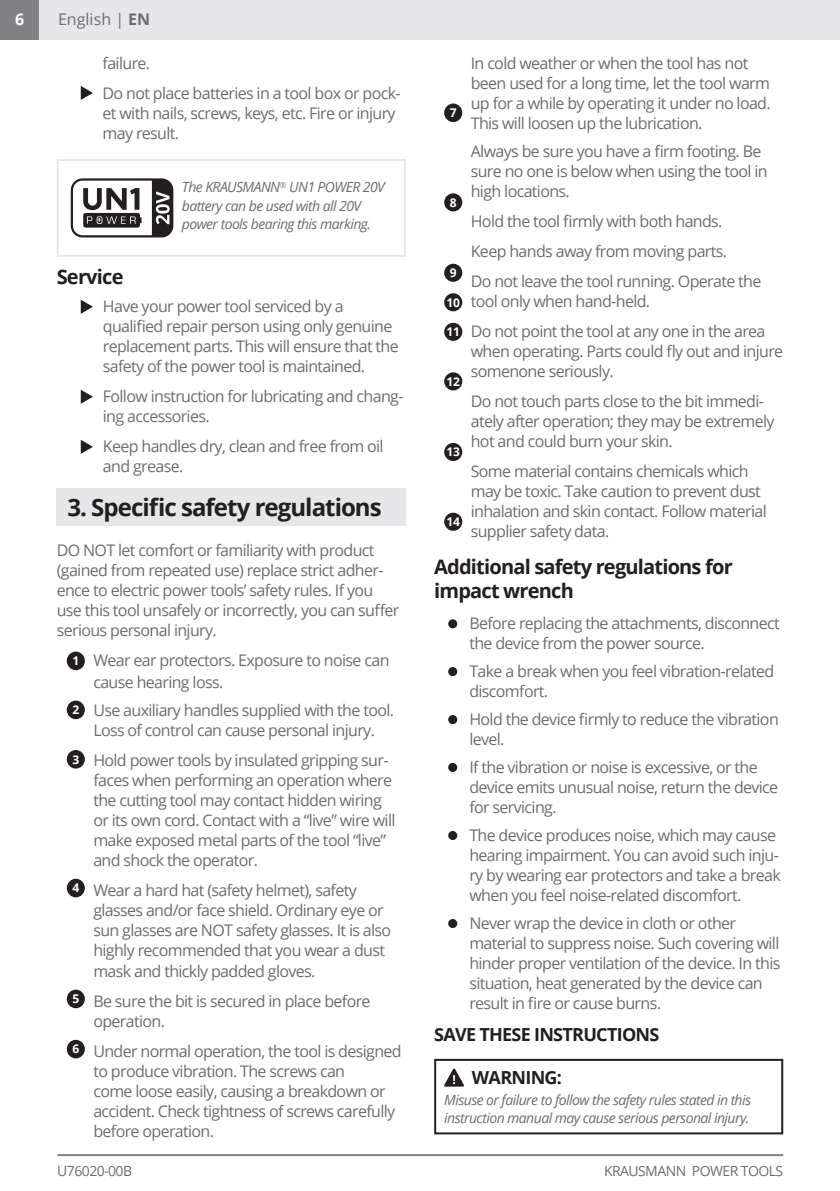
<style>
.page{position:relative;width:840px;height:1191px;background:#fff}
.page>*{position:absolute;margin:0;border:0;box-sizing:border-box;transform-origin:0 0}
.t1{font:700 24px "Open Sans";letter-spacing:-.04em;color:#231f20}
.t2{font:700 20px/24px "Open Sans";letter-spacing:-.04em;color:#231f20}
.t3{font:700 18px "Open Sans";letter-spacing:-.04em;color:#231f20}
.t4{font:16px/20px "Open Sans";letter-spacing:-.04em;color:#6c6d70}
.t5{font:16px "Open Sans";color:#6c6d70}
.t6{font:700 16px "Open Sans";color:#fff}
.t7{font:italic 14px/18px "Open Sans";letter-spacing:-.04em;color:#6c6d70}
.t8{font:14px "Open Sans";letter-spacing:-.04em;color:#6c6d70}
.t9{font:700 12px "Open Sans";color:#fff}
.s1{font-weight:700}
</style>
<div class="page">
<div style="left:0;top:0;width:40px;height:40px;background:#808285"></div>
<hr style="left:57px;top:1154px;width:725px;height:2px;background:#808285">
<svg style="left:81px;top:86px;width:12px;height:14px"></svg>
<svg style="left:81px;top:390px;width:12px;height:14px"></svg>
<svg style="left:81px;top:440px;width:12px;height:14px"></svg>
<svg style="left:81px;top:300px;width:12px;height:14px"></svg>
<div style="left:57px;top:488px;width:348px;height:38px;background:#e6e7e9"></div>
<div style="left:67px;top:1039px;width:18px;height:19px;background:#231f20;border-radius:50%"></div>
<div style="left:67px;top:878px;width:18px;height:19px;background:#231f20;border-radius:50%"></div>
<div style="left:67px;top:750px;width:18px;height:18px;background:#231f20;border-radius:50%"></div>
<div style="left:444px;top:193px;width:18px;height:18px;background:#231f20;border-radius:50%"></div>
<div style="left:444px;top:293px;width:18px;height:18px;background:#231f20;border-radius:50%"></div>
<div style="left:444px;top:323px;width:18px;height:18px;background:#231f20;border-radius:50%"></div>
<div style="left:444px;top:372px;width:18px;height:18px;background:#231f20;border-radius:50%"></div>
<div style="left:444px;top:443px;width:18px;height:18px;background:#231f20;border-radius:50%"></div>
<div style="left:444px;top:513px;width:18px;height:18px;background:#231f20;border-radius:50%"></div>
<div style="left:444px;top:264px;width:18px;height:18px;background:#231f20;border-radius:50%"></div>
<div style="left:67px;top:989px;width:18px;height:19px;background:#231f20;border-radius:50%"></div>
<div style="left:444px;top:103px;width:18px;height:19px;background:#231f20;border-radius:50%"></div>
<div style="left:67px;top:651px;width:18px;height:19px;background:#231f20;border-radius:50%"></div>
<div style="left:67px;top:700px;width:18px;height:19px;background:#231f20;border-radius:50%"></div>
<div style="left:448px;top:619px;width:9px;height:9px;background:#231f20;border-radius:50%"></div>
<div style="left:448px;top:667px;width:9px;height:9px;background:#231f20;border-radius:50%"></div>
<div style="left:448px;top:715px;width:9px;height:9px;background:#231f20;border-radius:50%"></div>
<div style="left:448px;top:763px;width:9px;height:9px;background:#231f20;border-radius:50%"></div>
<div style="left:448px;top:831px;width:9px;height:9px;background:#231f20;border-radius:50%"></div>
<div style="left:448px;top:919px;width:9px;height:9px;background:#231f20;border-radius:50%"></div>
<div style="left:434px;top:1058px;width:348px;height:76px;border:2px solid #231f20"></div>
<svg style="left:444px;top:1068px;width:20px;height:18px"></svg>
<div style="left:57px;top:159px;width:348px;height:98px;border:2px solid #e6e7e9"></div>
<svg style="left:71px;top:178px;width:102px;height:59px"></svg>
<div style="left:40px;top:0;width:799px;height:40px;background:#e6e7e9"></div>
<p class="t6" style="left:15px;top:8px;width:11px">6</p>
<p class="t5" style="left:58px;top:8px;width:94px">English | <span class="s1">EN</span></p>
<p class="t4" style="left:102px;top:48px;width:299px;line-height:30px">failure.<br>Do not place batteries in a tool box or pock-</p>
<p class="t4" style="left:102px;top:103px;width:294px">et with nails, screws, keys, etc. Fire or injury may result.</p>
<p class="t2" style="left:57px;top:264px;width:68px">Service</p>
<p class="t7" style="left:182px;top:178px;width:204px">The KRAUSMANN<sup>®</sup> UN1 POWER 20V battery can be used with all 20V power tools bearing this marking.</p>
<p class="t4" style="left:103px;top:296px;width:297px">Have your power tool serviced by a qualified repair person using only genuine replacement parts. This will ensure that the safety of the power tool is maintained.</p>
<p class="t4" style="left:103px;top:386px;width:302px">Follow instruction for lubricating and chang&shy;ing accessories.</p>
<p class="t4" style="left:103px;top:436px;width:282px">Keep handles dry, clean and free from oil and grease.</p>
<h1 class="t1" style="left:67px;top:490px;width:316px">3. Specific safety regulations</h1>
<p class="t4" style="left:57px;top:539px;width:344px">DO NOT let comfort or familiarity with product (gained from repeated use) replace strict adher&shy;ence to electric power tools’ safety rules. If you use this tool unsafely or incorrectly, you can suffer serious personal injury.</p>
<p class="t9" style="left:72px;top:652px;width:8px">1</p>
<p class="t9" style="left:72px;top:701px;width:8px">2</p>
<p class="t9" style="left:72px;top:750px;width:8px">3</p>
<p class="t9" style="left:72px;top:879px;width:8px">4</p>
<p class="t9" style="left:72px;top:990px;width:8px">5</p>
<p class="t9" style="left:72px;top:1040px;width:8px">6</p>
<p class="t4" style="left:93px;top:649px;width:297px;line-height:22px">Wear ear protectors. Exposure to noise can cause hearing loss.</p>
<p class="t4" style="left:93px;top:700px;width:302px">Use auxiliary handles supplied with the tool.<br>Loss of control can cause personal injury.</p>
<p class="t4" style="left:93px;top:750px;width:303px">Hold power tools by insulated gripping sur&shy;faces when performing an operation where the cutting tool may contact hidden wiring or its own cord. Contact with a “live” wire will make exposed metal parts of the tool “live” and shock the operator.</p>
<p class="t4" style="left:93px;top:880px;width:299px">Wear a hard hat (safety helmet), safety glasses and/or face shield. Ordinary eye or sun glasses are NOT safety glasses. It is also highly recommended that you wear a dust mask and thickly padded gloves.</p>
<p class="t4" style="left:93px;top:990px;width:278px">Βe sure the bit is secured in place before operation.</p>
<p class="t4" style="left:93px;top:1040px;width:310px">Under normal operation, the tool is designed to produce vibration. The screws can<br>come loose easily, causing a breakdown or accident. Check tightness of screws carefully before operation.</p>
<p class="t9" style="left:449px;top:104px;width:8px">7</p>
<p class="t9" style="left:449px;top:194px;width:8px">8</p>
<p class="t9" style="left:449px;top:264px;width:8px">9</p>
<p class="t9" style="left:446px;top:294px;width:15px">10</p>
<p class="t9" style="left:446px;top:323px;width:15px">11</p>
<p class="t9" style="left:446px;top:373px;width:15px">12</p>
<p class="t9" style="left:446px;top:443px;width:15px">13</p>
<p class="t9" style="left:446px;top:513px;width:15px">14</p>
<p class="t4" style="left:470px;top:53px;width:301px">In cold weather or when the tool has not been used for a long time, let the tool warm up for a while by operating it under no load.<br>This will loosen up the lubrication.</p>
<p class="t4" style="left:470px;top:141px;width:298px">Always be sure you have a firm footing. Be sure no one is below when using the tool in high locations.</p>
<p class="t4" style="left:470px;top:206px;width:292px;line-height:30px">Hold the tool firmly with both hands.<br>Κeep hands away from moving parts.<br>Do not leave the tool running. Operate the</p>
<p class="t4" style="left:470px;top:286px;width:296px;line-height:30px">tool only when hand-held.<br>Do not point the tool at any one in the area</p>
<p class="t4" style="left:470px;top:341px;width:314px">when operating. Parts could fly out and injure somenone seriously.</p>
<p class="t4" style="left:470px;top:391px;width:305px">Do not touch parts close to the bit immedi&shy;ately after operation; they may be extremely hot and could burn your skin.</p>
<p class="t4" style="left:470px;top:461px;width:297px">Some material contains chemicals which may be toxic. Take caution to prevent dust inhalation and skin contact. Follow material supplier safety data.</p>
<p class="t2" style="left:434px;top:554px;width:300px">Additional safety regulations for impact wrench</p>
<p class="t4" style="left:469px;top:613px;width:312px">Before replacing the attachments, disconnect the device from the power source.</p>
<p class="t4" style="left:469px;top:661px;width:306px">Take a break when you feel vibration-related discomfort.</p>
<p class="t4" style="left:469px;top:709px;width:311px">Hold the device firmly to reduce the vibration level.</p>
<p class="t4" style="left:469px;top:757px;width:310px">If the vibration or noise is excessive, or the device emits unusual noise, return the device for servicing.</p>
<p class="t4" style="left:469px;top:825px;width:313px">The device produces noise, which may cause hearing impairment. You can avoid such inju&shy;ry by wearing ear protectors and take a break when you feel noise-related discomfort.</p>
<p class="t4" style="left:469px;top:913px;width:312px">Never wrap the device in cloth or other material to suppress noise. Such covering will hinder proper ventilation of the device. In this situation, heat generated by the device can result in fire or cause burns.</p>
<p class="t3" style="left:434px;top:1022px;width:227px">SAVE THESE INSTRUCTIONS</p>
<p class="t3" style="left:471px;top:1064px;width:92px">WARNING:</p>
<p class="t7" style="left:444px;top:1090px;width:308px">Misuse or failure to follow the safety rules stated in this instruction manual may cause serious personal injury.</p>
<p class="t8" style="left:57px;top:1161px;width:76px">U76020-00B</p>
<p class="t8" style="left:603px;top:1161px;width:181px">KRAUSMANN POWER TOOLS</p>
</div>
